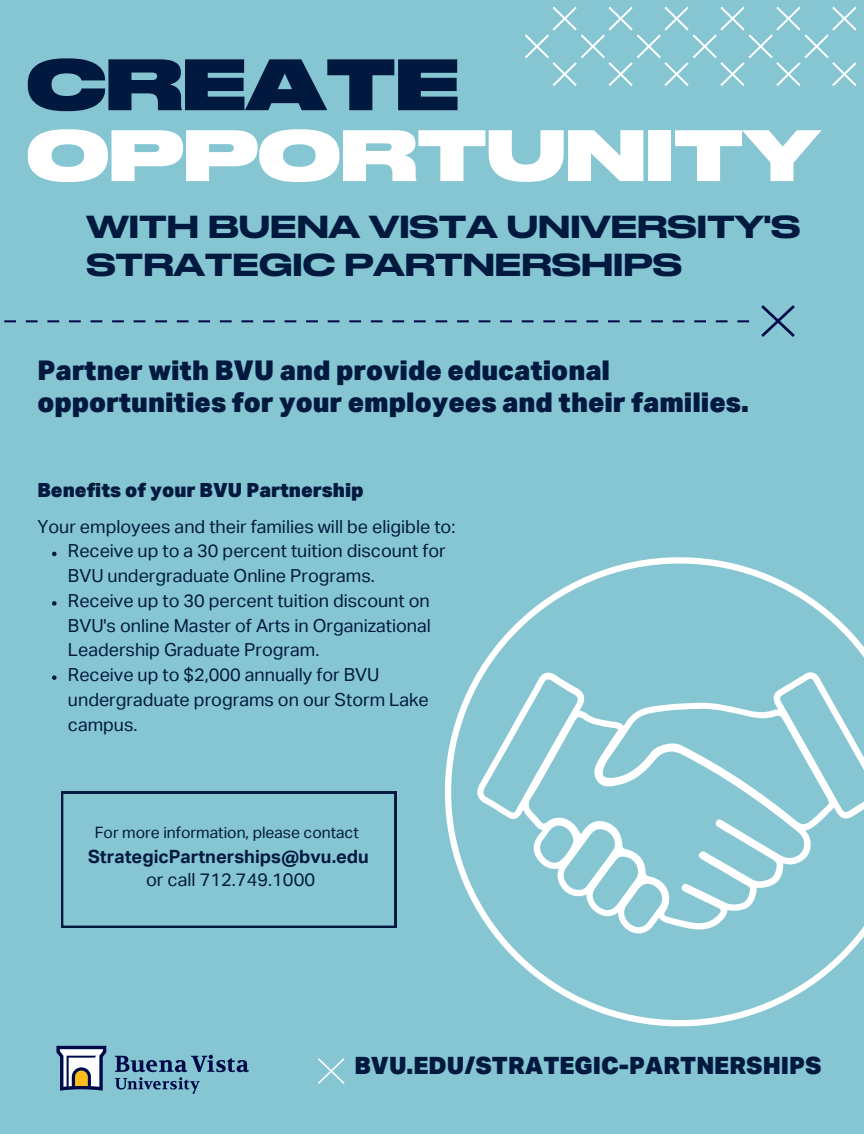
<style>
.page{position:relative;width:864px;height:1134px;background:#86c6d2}
.page>*{position:absolute;margin:0;border:0;box-sizing:border-box;transform-origin:0 0}
.t1{font:800 68.4px "Druk Wide";color:#fff}
.t2{font:800 68.4px "Druk Wide";color:#01193f}
.t3{font:500 30px "Druk Wide";color:#01193f}
.t4{font:900 27.15px/32.7px "Aktiv Grotesk";color:#01193f}
.t5{font:900 23.85px "Aktiv Grotesk";color:#01193f}
.t6{font:900 19.5px "Aktiv Grotesk";color:#01193f}
.t7{font:700 18.3px "Aktiv Grotesk";color:#01193f}
.t8{font:18.15px "Aktiv Grotesk";color:#01193f}
.t9{font:18px/24.8px "Aktiv Grotesk";color:#01193f}
.t10{font:15.75px "Aktiv Grotesk";color:#01193f}
</style>
<div class="page">
<svg style="left:445px;top:557px;width:419px;height:469px"></svg>
<svg style="left:476px;top:672px;width:388px;height:262px"></svg>
<svg style="left:115px;top:1055px;width:134px;height:39px"></svg>
<svg style="left:56px;top:1046px;width:50px;height:45px"></svg>
<svg style="left:318px;top:1058px;width:27px;height:26px"></svg>
<svg style="left:525px;top:6px;width:332px;height:80px"></svg>
<svg style="left:761px;top:305px;width:34px;height:32px"></svg>
<svg style="left:4px;top:320px;width:12px;height:2px"></svg>
<svg style="left:26px;top:320px;width:12px;height:2px"></svg>
<svg style="left:47px;top:320px;width:12px;height:2px"></svg>
<svg style="left:69px;top:320px;width:12px;height:2px"></svg>
<svg style="left:91px;top:320px;width:11px;height:2px"></svg>
<svg style="left:112px;top:320px;width:12px;height:2px"></svg>
<svg style="left:134px;top:320px;width:11px;height:2px"></svg>
<svg style="left:155px;top:320px;width:12px;height:2px"></svg>
<svg style="left:177px;top:320px;width:12px;height:2px"></svg>
<svg style="left:198px;top:320px;width:12px;height:2px"></svg>
<svg style="left:220px;top:320px;width:12px;height:2px"></svg>
<svg style="left:241px;top:320px;width:12px;height:2px"></svg>
<svg style="left:263px;top:320px;width:12px;height:2px"></svg>
<svg style="left:285px;top:320px;width:11px;height:2px"></svg>
<svg style="left:306px;top:320px;width:12px;height:2px"></svg>
<svg style="left:328px;top:320px;width:11px;height:2px"></svg>
<svg style="left:349px;top:320px;width:12px;height:2px"></svg>
<svg style="left:371px;top:320px;width:12px;height:2px"></svg>
<svg style="left:392px;top:320px;width:12px;height:2px"></svg>
<svg style="left:414px;top:320px;width:12px;height:2px"></svg>
<svg style="left:436px;top:320px;width:11px;height:2px"></svg>
<svg style="left:457px;top:320px;width:12px;height:2px"></svg>
<svg style="left:479px;top:320px;width:11px;height:2px"></svg>
<svg style="left:500px;top:320px;width:12px;height:2px"></svg>
<svg style="left:522px;top:320px;width:12px;height:2px"></svg>
<svg style="left:543px;top:320px;width:12px;height:2px"></svg>
<svg style="left:565px;top:320px;width:12px;height:2px"></svg>
<svg style="left:586px;top:320px;width:12px;height:2px"></svg>
<svg style="left:608px;top:320px;width:12px;height:2px"></svg>
<svg style="left:630px;top:320px;width:11px;height:2px"></svg>
<svg style="left:651px;top:320px;width:12px;height:2px"></svg>
<svg style="left:673px;top:320px;width:11px;height:2px"></svg>
<svg style="left:694px;top:320px;width:12px;height:2px"></svg>
<svg style="left:716px;top:320px;width:12px;height:2px"></svg>
<svg style="left:737px;top:320px;width:12px;height:2px"></svg>
<svg style="left:61px;top:792px;width:335px;height:136px"></svg>
<svg style="left:52px;top:552px;width:5px;height:4px"></svg>
<svg style="left:52px;top:601px;width:5px;height:5px"></svg>
<svg style="left:52px;top:675px;width:5px;height:5px"></svg>
<p class="t2" style="left:27px;top:55px;width:434px">CREATE</p>
<p class="t1" style="left:27px;top:126px;width:795px">OPPORTUNITY</p>
<p class="t3" style="left:86px;top:214px;width:716px">WITH BUENA VISTA UNIVERSITY'S</p>
<p class="t3" style="left:86px;top:251px;width:597px">STRATEGIC PARTNERSHIPS</p>
<p class="t4" style="left:37px;top:357px;width:713px">Partner with BVU and provide educational opportunities for your employees and their families.</p>
<p class="t6" style="left:37px;top:483px;width:328px">Benefits of your BVU Partnership</p>
<p class="t9" style="left:37px;top:516px;width:420px">Your employees and their families will be eligible to:</p>
<p class="t9" style="left:68px;top:541px;width:379px">Receive up to a 30 percent tuition discount for<br>BVU undergraduate Online Programs.</p>
<p class="t9" style="left:68px;top:591px;width:365px;text-align:justify">Receive up to 30 percent tuition discount on BVU's online Master of Arts in Organizational Leadership Graduate Program.</p>
<p class="t9" style="left:68px;top:665px;width:362px">Receive up to $2,000 annually for BVU undergraduate programs on our Storm Lake campus.</p>
<p class="t10" style="left:95px;top:826px;width:266px">For more information, please contact</p>
<p class="t8" style="left:146px;top:873px;width:171px">or call 712.749.1000</p>
<p class="t7" style="left:88px;top:850px;width:282px">StrategicPartnerships@bvu.edu</p>
<p class="t5" style="left:354px;top:1057px;width:469px">BVU.EDU/STRATEGIC-PARTNERSHIPS</p>
</div>
